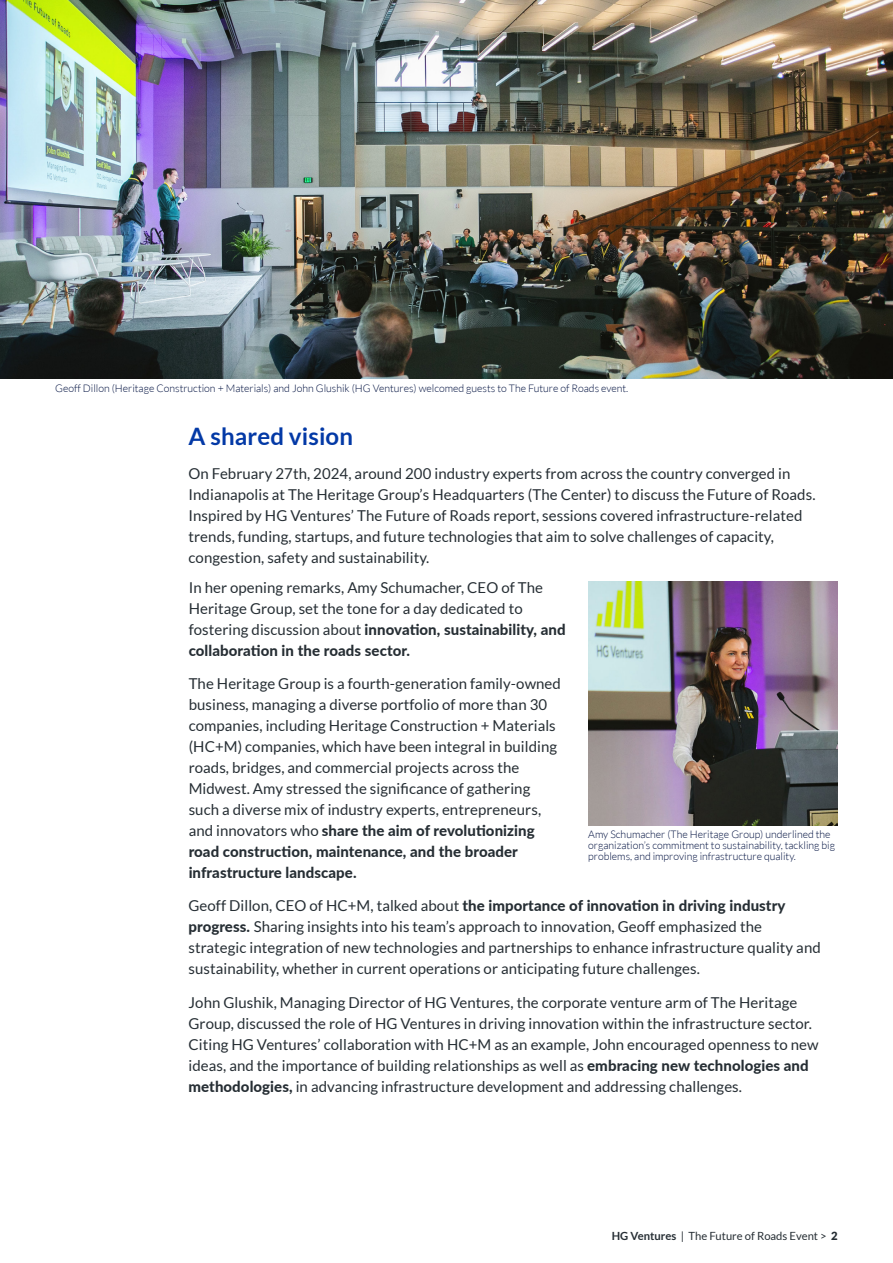
<style>
.page{position:relative;width:893px;height:1263px;background:#fff}
.page>*{position:absolute;margin:0;border:0;box-sizing:border-box;transform-origin:0 0}
.t1{font:700 24px "Lato";letter-spacing:.005em;color:#0339a6}
.t2{font:15px/21px "Lato";letter-spacing:.005em;color:#262e34}
.t3{font:11.25px "Lato";color:#262e34}
.t4{font:300 10.5px/11.2px "Lato";color:#011140}
.s1{font-weight:800}
.s2{font-weight:700}
.s3{font-weight:900}
</style>
<div class="page">
<img style="left:0;top:0;width:893px;height:379px">
<img style="left:589px;top:581px;width:249px;height:245px">
<p class="t4" style="left:55px;top:382px;width:575px">Geoff Dillon (Heritage Construction + Materials) and John Glushik (HG Ventures) welcomed guests to The Future of Roads event.</p>
<p class="t1" style="left:189px;top:423px;width:166px">A shared vision</p>
<p class="t2" style="left:189px;top:463px;width:628px">On February 27th, 2024, around 200 industry experts from across the country converged in Indianapolis at The Heritage Group’s Headquarters (The Center) to discuss the Future of Roads.<br>Inspired by HG Ventures’ The Future of Roads report, sessions covered infrastructure-related trends, funding, startups, and future technologies that aim to solve challenges of capacity, congestion, safety and sustainability.</p>
<p class="t2" style="left:189px;top:577px;width:379px">In her opening remarks, Amy Schumacher, CEO of The Heritage Group, set the tone for a day dedicated to fostering discussion about <span class="s1">innovation, sustainability, and collaboration in the roads sector.</span></p>
<p class="t2" style="left:189px;top:673px;width:374px">The Heritage Group is a fourth-generation family-owned business, managing a diverse portfolio of more than 30 companies, including Heritage Construction + Materials (HC+M) companies, which have been integral in building roads, bridges, and commercial projects across the Midwest. Amy stressed the significance of gathering such a diverse mix of industry experts, entrepreneurs, and innovators who <span class="s1">share the aim of revolutionizing road construction, maintenance, and the broader infrastructure landscape.</span></p>
<p class="t4" style="left:588px;top:829px;width:248px">Amy Schumacher (The Heritage Group) underlined the organization’s commitment to sustainability, tackling big problems, and improving infrastructure quality.</p>
<p class="t2" style="left:189px;top:895px;width:634px">Geoff Dillon, CEO of HC+M, talked about <span class="s1">the importance of innovation in driving industry progress.</span> Sharing insights into his team’s approach to innovation, Geoff emphasized the strategic integration of new technologies and partnerships to enhance infrastructure quality and sustainability, whether in current operations or anticipating future challenges.</p>
<p class="t2" style="left:189px;top:992px;width:632px">John Glushik, Managing Director of HG Ventures, the corporate venture arm of The Heritage Group, discussed the role of HG Ventures in driving innovation within the infrastructure sector.<br>Citing HG Ventures’ collaboration with HC+M as an example, John encouraged openness to new ideas, and the importance of building relationships as well as <span class="s1">embracing new technologies and methodologies,</span> in advancing infrastructure development and addressing challenges.</p>
<p class="t3" style="left:612px;top:1230px;width:227px"><span class="s2">HG Ventures</span> | The Future of Roads Event &gt; <span class="s3">2</span></p>
</div>
